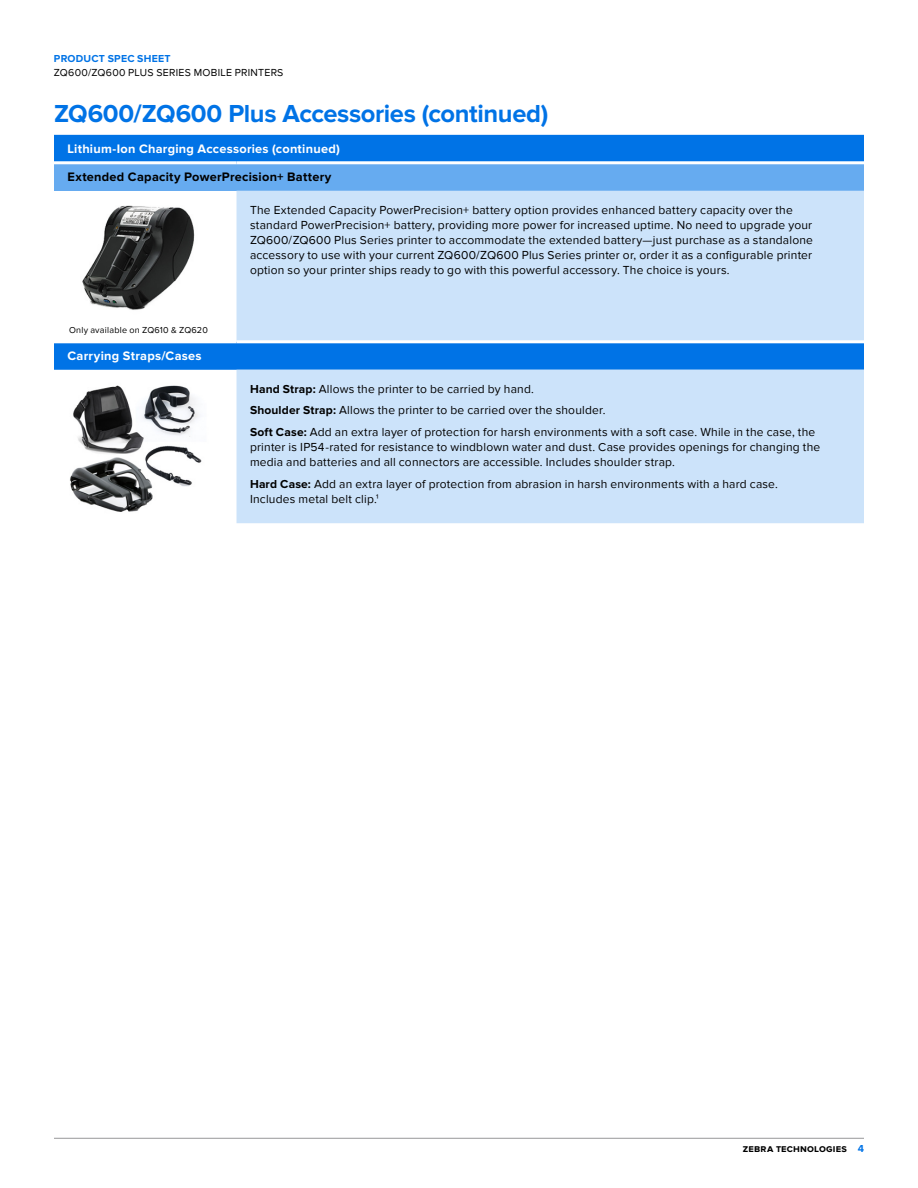
<style>
.page{position:relative;width:918px;height:1188px;background:#fff}
.page>*{position:absolute;margin:0;border:0;box-sizing:border-box;transform-origin:0 0}
.t1{font:700 25.5px "Proxima Nova";letter-spacing:-.01em;color:#0073e6}
.t2{font:700 12.75px "Proxima Nova";letter-spacing:.02em;color:#fff}
.t3{font:700 12.75px "Proxima Nova";letter-spacing:.02em;color:#000}
.t4{font:12px/15px "Proxima Nova";letter-spacing:.015em;color:#000}
.t5{font:10.5px "Proxima Nova";letter-spacing:.025em;color:#000}
.t6{font:700 10.5px "Proxima Nova";letter-spacing:.015em;color:#000}
.t7{font:700 10.5px "Proxima Nova";letter-spacing:.02em;color:#0073e6}
.t8{font:9px "Proxima Nova";letter-spacing:.025em;color:#000}
.s1{font-weight:700}
.s2{font-size:10.5px}
.s3{color:#0073e6}
</style>
<div class="page">
<svg style="left:54px;top:135px;width:810px;height:235px;fill:#0073e6"></svg>
<div style="left:54px;top:163px;width:810px;height:28px;background:#66abf0"></div>
<svg style="left:237px;top:191px;width:627px;height:332px;background:#bbdaf8"></svg>
<hr style="left:54px;top:161px;width:183px;height:3px;background:#fff">
<hr style="left:237px;top:161px;width:627px;height:3px;background:#fff">
<hr style="left:54px;top:340px;width:183px;height:3px;background:#fff">
<hr style="left:237px;top:340px;width:627px;height:3px;background:#fff">
<img style="left:63px;top:203px;width:150px;height:115px">
<img style="left:70px;top:385px;width:132px;height:127px">
<hr style="left:54px;top:1138px;width:810px;height:1px;background:#989899">
<p class="t7" style="left:54px;top:53px;width:118px">PRODUCT SPEC SHEET</p>
<p class="t5" style="left:54px;top:66px;width:231px">ZQ600/ZQ600 PLUS SERIES MOBILE PRINTERS</p>
<h1 class="t1" style="left:54px;top:102px;width:496px">ZQ600/ZQ600 Plus Accessories (continued)</h1>
<p class="t2" style="left:68px;top:143px;width:274px">Lithium-Ion Charging Accessories (continued)</p>
<p class="t3" style="left:68px;top:171px;width:266px">Extended Capacity PowerPrecision+ Battery</p>
<p class="t4" style="left:250px;top:202px;width:565px">The Extended Capacity PowerPrecision+ battery option provides enhanced battery capacity over the standard PowerPrecision+ battery, providing more power for increased uptime. No need to upgrade your ZQ600/ZQ600 Plus Series printer to accommodate the extended battery—just purchase as a standalone accessory to use with your current ZQ600/ZQ600 Plus Series printer or, order it as a configurable printer option so your printer ships ready to go with this powerful accessory. The choice is yours.</p>
<p class="t8" style="left:69px;top:325px;width:140px">Only available on ZQ610 &amp; ZQ620</p>
<p class="t2" style="left:68px;top:350px;width:136px">Carrying Straps/Cases</p>
<p class="t4" style="left:250px;top:378px;width:567px;line-height:21.8px"><span class="s1">Hand Strap:</span> Allows the printer to be carried by hand.<br><span class="s1">Shoulder Strap:</span> Allows the printer to be carried over the shoulder.<br><span class="s1">Soft Case:</span> Add an extra layer of protection for harsh environments with a soft case. While in the case, the</p>
<p class="t4" style="left:250px;top:440px;width:572px">printer is IP54-rated for resistance to windblown water and dust. Case provides openings for changing the media and batteries and all connectors are accessible. Includes shoulder strap.</p>
<p class="t4" style="left:250px;top:477px;width:529px"><span class="s1">Hard Case:</span> Add an extra layer of protection from abrasion in harsh environments with a hard case.<br>Includes metal belt clip.<span class="s2">¹</span></p>
<p class="t6" style="left:743px;top:1144px;width:123px">zebra technologies <span class="s3">4</span></p>
</div>
